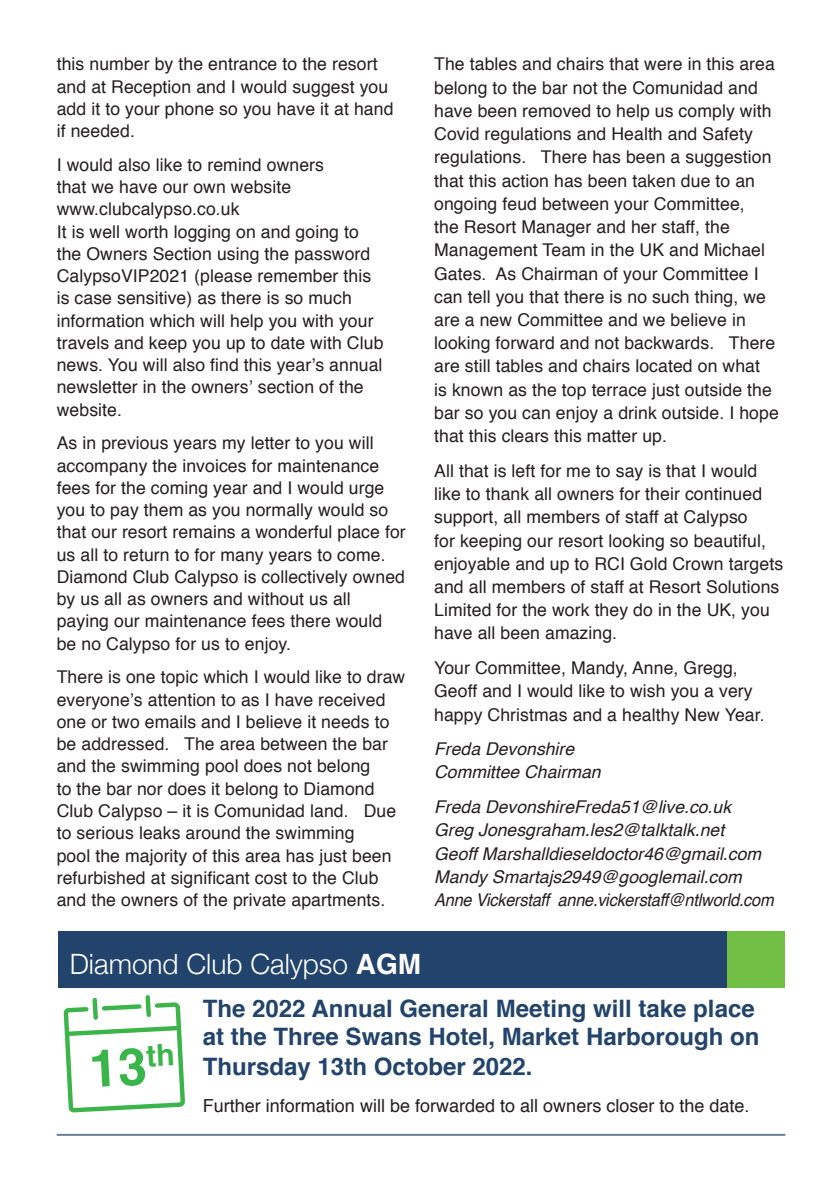
<style>
.page{position:relative;width:840px;height:1191px;background:#fff}
.page>*{position:absolute;margin:0;border:0;box-sizing:border-box;transform-origin:0 0}
.t1{font:700 51.8px "Helvetica";color:#3ab54a}
.t2{font:300 28px "Helvetica Neue";color:#fff}
.t3{font:700 24px/29px "Helvetica";color:#22436b}
.t4{font:18px "Helvetica";color:#231f20}
.t5{font:17.6px/22.2px "Helvetica";letter-spacing:.005em;color:#231f20}
.t6{font:italic 17.6px/23.2px "Helvetica";color:#231f20}
.s1{font-family:"Helvetica";font-weight:700}
</style>
<div class="page">
<hr style="left:57px;top:1133px;width:727px;height:2px;background:#6a8092">
<svg style="left:63px;top:995px;width:122px;height:115px"></svg>
<div style="left:58px;top:931px;width:726px;height:56px;background:#22436b"></div>
<div style="left:727px;top:931px;width:57px;height:56px;background:#71bf45"></div>
<p class="t5" style="left:57px;top:52px;width:338px">this number by the entrance to the resort and at Reception and I would suggest you add it to your phone so you have it at hand if needed.</p>
<p class="t5" style="left:57px;top:153px;width:328px">I would also like to remind owners<br>that we have our own website www.clubcalypso.co.uk<br>It is well worth logging on and going to the Owners Section using the password CalypsoVIP2021 (please remember this is case sensitive) as there is so much information which will help you with your travels and keep you up to date with Club news. You will also find this year’s annual newsletter in the owners’ section of the website.</p>
<p class="t5" style="left:57px;top:431px;width:350px">As in previous years my letter to you will accompany the invoices for maintenance fees for the coming year and I would urge you to pay them as you normally would so that our resort remains a wonderful place for us all to return to for many years to come.<br>Diamond Club Calypso is collectively owned by us all as owners and without us all paying our maintenance fees there would be no Calypso for us to enjoy.</p>
<p class="t5" style="left:57px;top:665px;width:350px">There is one topic which I would like to draw everyone’s attention to as I have received one or two emails and I believe it needs to be addressed. The area between the bar and the swimming pool does not belong<br>to the bar nor does it belong to Diamond Club Calypso – it is Comunidad land. Due to serious leaks around the swimming<br>pool the majority of this area has just been refurbished at significant cost to the Club and the owners of the private apartments.</p>
<p class="t5" style="left:434px;top:52px;width:346px;line-height:23.2px">The tables and chairs that were in this area belong to the bar not the Comunidad and have been removed to help us comply with Covid regulations and Health and Safety regulations. There has been a suggestion that this action has been taken due to an ongoing feud between your Committee,<br>the Resort Manager and her staff, the Management Team in the UK and Michael Gates. As Chairman of your Committee I can tell you that there is no such thing, we are a new Committee and we believe in looking forward and not backwards. There are still tables and chairs located on what<br>is known as the top terrace just outside the bar so you can enjoy a drink outside. I hope that this clears this matter up.</p>
<p class="t5" style="left:434px;top:458px;width:350px;line-height:23.2px">All that is left for me to say is that I would like to thank all owners for their continued support, all members of staff at Calypso<br>for keeping our resort looking so beautiful, enjoyable and up to RCI Gold Crown targets and all members of staff at Resort Solutions Limited for the work they do in the UK, you have all been amazing.</p>
<p class="t5" style="left:434px;top:656px;width:332px;line-height:23.2px">Your Committee, Mandy, Anne, Gregg,<br>Geoff and I would like to wish you a very happy Christmas and a healthy New Year.</p>
<p class="t6" style="left:434px;top:737px;width:168px">Freda Devonshire<br>Committee Chairman</p>
<p class="t6" style="left:434px;top:795px;width:341px">Freda DevonshireFreda51@live.co.uk Greg Jonesgraham.les2@talktalk.net<br>Geoff Marshalldieseldoctor46@gmail.com Mandy Smartajs2949@googlemail.com Anne Vickerstaff anne.vickerstaff@ntlworld.com</p>
<h2 class="t2" style="left:70px;top:941px;width:353px">Diamond Club Calypso <span class="s1">AGM</span></h2>
<h3 class="t3" style="left:203px;top:994px;width:558px">The 2022 Annual General Meeting will take place at the Three Swans Hotel, Market Harborough on<br>Thursday 13th October 2022.</h3>
<p class="t4" style="left:203px;top:1090px;width:548px">Further information will be forwarded to all owners closer to the date.</p>
<h1 class="t1" style="left:87px;top:1027px;width:88px;rotate:-3deg">13<sup>th</sup></h1>
</div>
